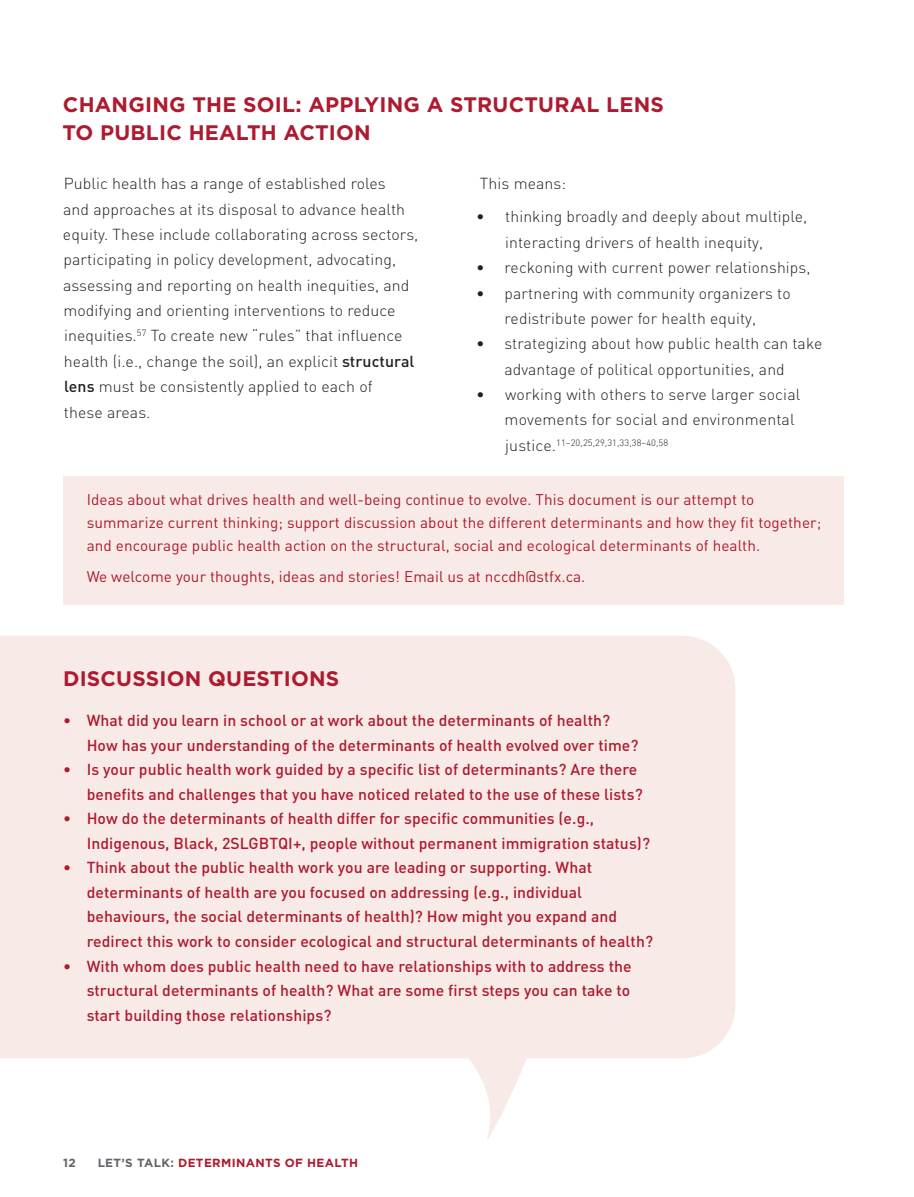
<style>
.page{position:relative;width:914px;height:1197px;background:#fff}
.page>*{position:absolute;margin:0;border:0;box-sizing:border-box;transform-origin:0 0}
.t1{font:700 21px/28px "Gotham HTF";letter-spacing:.01em;color:#ae1a2f}
.t2{font:500 15.75px/24.5px "DIN";letter-spacing:.005em;color:#ae1a2f}
.t3{font:300 15.75px/25.4px "DIN";letter-spacing:.005em;color:#231f20}
.t4{font:15.4px/22.8px "DIN";letter-spacing:.005em;color:#ae1a2f}
.t5{font:700 11.9px "Gotham HTF";letter-spacing:.03em;color:#ae1a2f}
.t6{font:700 11.9px "Gotham HTF";color:#62656a}
.t7{font:300 9.1px "DIN";letter-spacing:.01em;color:#231f20}
.s1{font-weight:500}
.s2{font-size:15.75px}
.s3{color:#62656a}
</style>
<div class="page">
<div style="left:63px;top:477px;width:780px;height:128px;background:#f8ebe7"></div>
<svg style="left:0;top:636px;width:735px;height:504px;fill:#f8ebe7"></svg>
<h1 class="t1" style="left:62px;top:90px;width:603px">CHANGING THE SOIL: APPLYING A STRUCTURAL LENS<br>TO PUBLIC HEALTH ACTION</h1>
<p class="t3" style="left:63px;top:171px;width:357px">Public health has a range of established roles<br>and approaches at its disposal to advance health equity. These include collaborating across sectors, participating in policy development, advocating, assessing and reporting on health inequities, and modifying and orienting interventions to reduce inequities.<sup>57</sup> To create new “rules” that influence health (i.e., change the soil), an explicit <span class="s1">structural lens</span> must be consistently applied to each of<br>these areas.</p>
<p class="t3" style="left:480px;top:171px;width:88px">This means:</p>
<p class="t3" style="left:505px;top:204px;width:303px;text-indent:-29px">• thinking broadly and deeply about multiple, interacting drivers of health inequity,</p>
<p class="t3" style="left:476px;top:255px;width:336px">• reckoning with current power relationships,</p>
<p class="t3" style="left:476px;top:280px;width:316px;text-align:center">• partnering with community organizers to redistribute power for health equity,</p>
<p class="t3" style="left:476px;top:331px;width:348px;text-align:center">• strategizing about how public health can take advantage of political opportunities, and</p>
<p class="t3" style="left:504px;top:382px;width:297px;text-indent:-29px">• working with others to serve larger social movements for social and environmental</p>
<p class="t7" style="left:505px;top:437px;width:164px"><span class="s2">justice.</span>11–20,25,29,31,33,38–40,58</p>
<p class="t4" style="left:87px;top:488px;width:736px">Ideas about what drives health and well-being continue to evolve. This document is our attempt to summarize current thinking; support discussion about the different determinants and how they fit together; and encourage public health action on the structural, social and ecological determinants of health.</p>
<p class="t4" style="left:87px;top:564px;width:500px">We welcome your thoughts, ideas and stories! Email us at nccdh@stfx.ca.</p>
<h1 class="t1" style="left:63px;top:664px;width:278px">DISCUSSION QUESTIONS</h1>
<p class="t2" style="left:87px;top:708px;width:553px;text-indent:-24px">• What did you learn in school or at work about the determinants of health?<br>How has your understanding of the determinants of health evolved over time?</p>
<p class="t2" style="left:87px;top:757px;width:557px;text-indent:-24px">• Is your public health work guided by a specific list of determinants? Are there benefits and challenges that you have noticed related to the use of these lists?</p>
<p class="t2" style="left:87px;top:806px;width:565px;text-indent:-24px">• How do the determinants of health differ for specific communities (e.g.,<br>Indigenous, Black, 2SLGBTQI+, people without permanent immigration status)?</p>
<p class="t2" style="left:87px;top:855px;width:568px;text-indent:-24px">• Think about the public health work you are leading or supporting. What determinants of health are you focused on addressing (e.g., individual behaviours, the social determinants of health)? How might you expand and redirect this work to consider ecological and structural determinants of health?</p>
<p class="t2" style="left:87px;top:953px;width:546px;text-align:justify;text-indent:-24px">• With whom does public health need to have relationships with to address the structural determinants of health? What are some first steps you can take to start building those relationships?</p>
<p class="t6" style="left:63px;top:1156px;width:14px">12</p>
<p class="t5" style="left:98px;top:1156px;width:262px"><span class="s3">LET’S TALK:</span> DETERMINANTS OF HEALTH</p>
</div>
